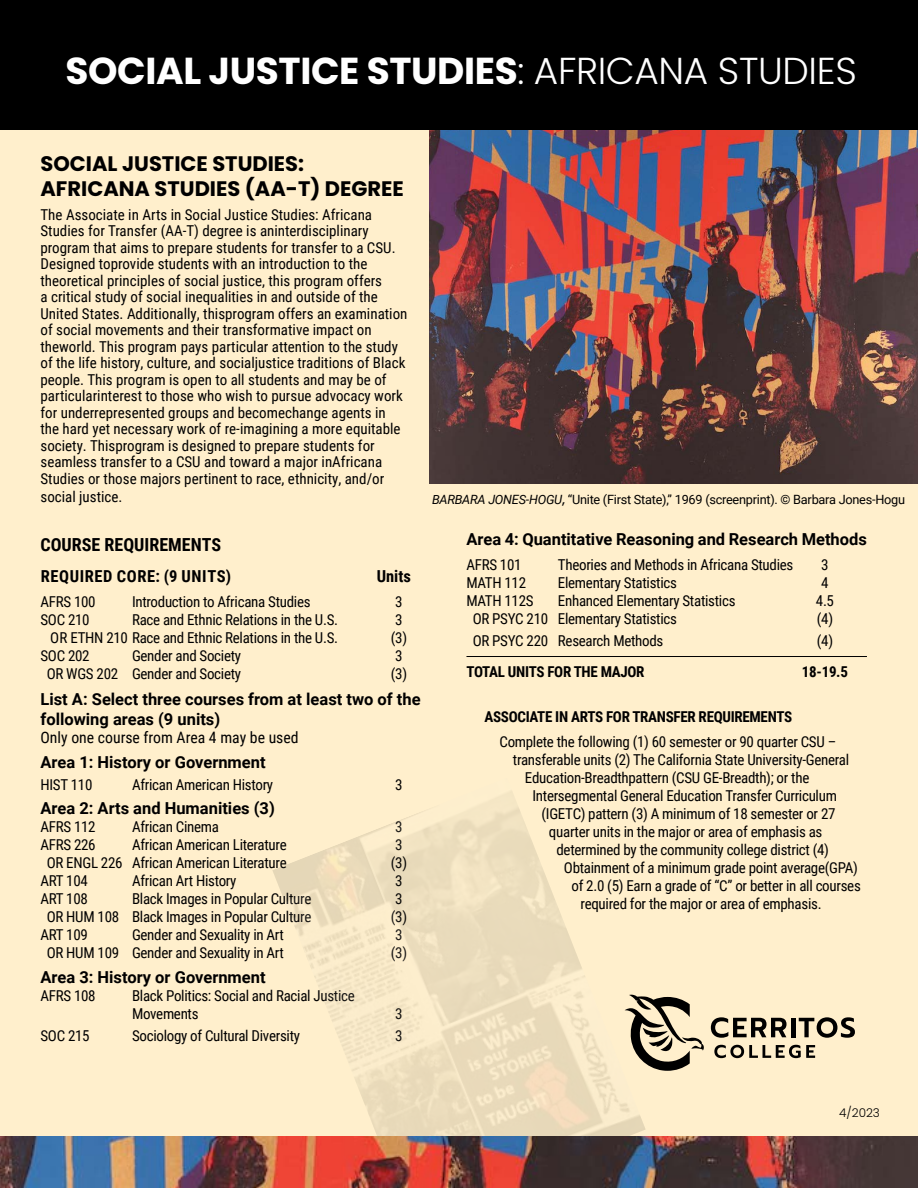
<style>
.page{position:relative;width:918px;height:1188px;background:#fff}
.page>*{position:absolute;margin:0;border:0;box-sizing:border-box;transform-origin:0 0}
.t1{font:700 37.5px "Poppins";letter-spacing:-.01em;color:#fff}
.t2{font:700 21px/25.2px "Poppins";color:#000}
.t3{font:700 18px "Roboto Condensed";color:#000}
.t4{font:700 16.5px/19.8px "Roboto";color:#000}
.t5{font:700 16.5px "Roboto Condensed";letter-spacing:.035em;color:#000}
.t6{font:15.75px "Roboto Condensed";color:#000}
.inside_courese_new{font:15px/18px "Roboto Condensed";letter-spacing:-.02em;color:#000}
.inside_courese_new-2{font:15px/16.5px "Roboto Condensed";color:#000}
.inside_courese_new-3{font:700 15px "Roboto Condensed";letter-spacing:-.02em;color:#000}
.t7{font:12.75px "Roboto";letter-spacing:-.02em;color:#000}
.t8{font:300 12px "Poppins";color:#000}
.s1{font-weight:300}
.s2{font-style:italic}
.s3{font-family:"Poppins";font-weight:500}
</style>
<div class="page">
<div style="left:0;top:0;width:260px;height:1177px;background:#ffefcc"></div>
<div style="left:252px;top:0;width:666px;height:1188px;background:#ffefcc"></div>
<hr style="left:466px;top:656px;width:401px;height:1px;background:#000">
<img style="left:272px;top:791px;width:372px;height:334px">
<img style="left:429px;top:130px;width:489px;height:354px">
<div style="left:0;top:0;width:918px;height:130px;background:#000"></div>
<div style="left:0;top:1125px;width:918px;height:63px;background:#000;opacity:.75"></div>
<svg style="left:711px;top:1017px;width:76px;height:21px"></svg>
<hr style="left:791px;top:1018px;width:4px;height:19px;background:#000">
<svg style="left:799px;top:1017px;width:56px;height:21px"></svg>
<svg style="left:714px;top:1045px;width:101px;height:13px"></svg>
<svg style="left:625px;top:995px;width:79px;height:76px"></svg>
<h2 class="t1" style="left:66px;top:49px;width:793px">SOCIAL JUSTICE STUDIES<span class="s1">: AFRICANA STUDIES</span></h2>
<p class="t2" style="left:41px;top:151px;width:365px">SOCIAL JUSTICE STUDIES:<br>AFRICANA STUDIES (AA-T) DEGREE</p>
<p class="inside_courese_new-2" style="left:41px;top:205px;width:368px">The Associate in Arts in Social Justice Studies: Africana Studies for Transfer (AA-T) degree is aninterdisciplinary program that aims to prepare students for transfer to a CSU.<br>Designed toprovide students with an introduction to the theoretical principles of social justice, this program offers<br>a critical study of social inequalities in and outside of the United States. Additionally, thisprogram offers an examination of social movements and their transformative impact on theworld. This program pays particular attention to the study of the life history, culture, and socialjustice traditions of Black people. This program is open to all students and may be of particularinterest to those who wish to pursue advocacy work for underrepresented groups and becomechange agents in the hard yet necessary work of re-imagining a more equitable society. Thisprogram is designed to prepare students for seamless transfer to a CSU and toward a major inAfricana Studies or those majors pertinent to race, ethnicity, and/or</p>
<p class="inside_courese_new-2" style="left:41px;top:487px;width:83px">social justice.</p>
<p class="t3" style="left:41px;top:532px;width:182px">COURSE REQUIREMENTS</p>
<p class="t5" style="left:41px;top:565px;width:192px">REQUIRED CORE: (9 UNITS)</p>
<p class="t5" style="left:377px;top:565px;width:36px">Units</p>
<p class="inside_courese_new" style="left:41px;top:592px;width:57px">AFRS 100</p>
<p class="inside_courese_new" style="left:132px;top:592px;width:180px">Introduction to Africana Studies</p>
<p class="inside_courese_new" style="left:395px;top:592px;width:9px">3</p>
<p class="inside_courese_new" style="left:41px;top:610px;width:51px">SOC 210</p>
<p class="inside_courese_new" style="left:132px;top:610px;width:208px">Race and Ethnic Relations in the U.S.</p>
<p class="inside_courese_new" style="left:395px;top:610px;width:9px">3</p>
<p class="inside_courese_new" style="left:50px;top:628px;width:289px">OR ETHN 210 Race and Ethnic Relations in the U.S.</p>
<p class="inside_courese_new" style="left:391px;top:628px;width:18px">(3)</p>
<p class="inside_courese_new" style="left:41px;top:646px;width:51px">SOC 202</p>
<p class="inside_courese_new" style="left:132px;top:646px;width:111px">Gender and Society</p>
<p class="inside_courese_new" style="left:395px;top:646px;width:9px">3</p>
<p class="inside_courese_new" style="left:47px;top:664px;width:196px">OR WGS 202 Gender and Society</p>
<p class="inside_courese_new" style="left:391px;top:664px;width:18px">(3)</p>
<p class="t4" style="left:41px;top:689px;width:382px">List A: Select three courses from at least two of the following areas (9 units)</p>
<p class="t6" style="left:41px;top:727px;width:260px">Only one course from Area 4 may be used</p>
<p class="t4" style="left:41px;top:752px;width:227px">Area 1: History or Government</p>
<p class="inside_courese_new" style="left:41px;top:775px;width:53px">HIST 110</p>
<p class="inside_courese_new" style="left:132px;top:775px;width:143px">African American History</p>
<p class="inside_courese_new" style="left:395px;top:775px;width:9px">3</p>
<p class="t4" style="left:41px;top:798px;width:236px">Area 2: Arts and Humanities (3)</p>
<p class="inside_courese_new" style="left:41px;top:817px;width:57px">AFRS 112</p>
<p class="inside_courese_new" style="left:132px;top:817px;width:88px">African Cinema</p>
<p class="inside_courese_new" style="left:395px;top:817px;width:9px">3</p>
<p class="inside_courese_new" style="left:41px;top:835px;width:57px">AFRS 226</p>
<p class="inside_courese_new" style="left:132px;top:835px;width:156px">African American Literature</p>
<p class="inside_courese_new" style="left:395px;top:835px;width:9px">3</p>
<p class="inside_courese_new" style="left:47px;top:853px;width:242px">OR ENGL 226 African American Literature</p>
<p class="inside_courese_new" style="left:391px;top:853px;width:18px">(3)</p>
<p class="inside_courese_new" style="left:41px;top:871px;width:49px">ART 104</p>
<p class="inside_courese_new" style="left:132px;top:871px;width:106px">African Art History</p>
<p class="inside_courese_new" style="left:395px;top:871px;width:9px">3</p>
<p class="inside_courese_new" style="left:41px;top:889px;width:49px">ART 108</p>
<p class="inside_courese_new" style="left:132px;top:889px;width:181px">Black Images in Popular Culture</p>
<p class="inside_courese_new" style="left:395px;top:889px;width:9px">3</p>
<p class="inside_courese_new" style="left:47px;top:907px;width:266px">OR HUM 108 Black Images in Popular Culture</p>
<p class="inside_courese_new" style="left:391px;top:907px;width:18px">(3)</p>
<p class="inside_courese_new" style="left:41px;top:925px;width:49px">ART 109</p>
<p class="inside_courese_new" style="left:132px;top:925px;width:154px">Gender and Sexuality in Art</p>
<p class="inside_courese_new" style="left:395px;top:925px;width:9px">3</p>
<p class="inside_courese_new" style="left:47px;top:943px;width:239px">OR HUM 109 Gender and Sexuality in Art</p>
<p class="inside_courese_new" style="left:391px;top:943px;width:18px">(3)</p>
<p class="t4" style="left:41px;top:967px;width:227px">Area 3: History or Government</p>
<p class="inside_courese_new" style="left:41px;top:986px;width:57px">AFRS 108</p>
<p class="inside_courese_new" style="left:132px;top:986px;width:224px">Black Politics: Social and Racial Justice<br>Movements</p>
<p class="inside_courese_new" style="left:395px;top:1004px;width:9px">3</p>
<p class="inside_courese_new" style="left:41px;top:1026px;width:51px">SOC 215</p>
<p class="inside_courese_new" style="left:132px;top:1026px;width:170px">Sociology of Cultural Diversity</p>
<p class="inside_courese_new" style="left:395px;top:1026px;width:9px">3</p>
<p class="t7" style="left:432px;top:491px;width:475px"><span class="s2">BARBARA JONES-HOGU</span><span class="s3">,</span> “Unite (First State),” 1969 (screenprint). © Barbara Jones-Hogu</p>
<p class="t4" style="left:466px;top:529px;width:402px">Area 4: Quantitative Reasoning and Research Methods</p>
<p class="inside_courese_new" style="left:466px;top:555px;width:57px">AFRS 101</p>
<p class="inside_courese_new" style="left:558px;top:555px;width:237px">Theories and Methods in Africana Studies</p>
<p class="inside_courese_new" style="left:821px;top:555px;width:9px">3</p>
<p class="inside_courese_new" style="left:466px;top:573px;width:61px">MATH 112</p>
<p class="inside_courese_new" style="left:558px;top:573px;width:121px">Elementary Statistics</p>
<p class="inside_courese_new" style="left:821px;top:573px;width:9px">4</p>
<p class="inside_courese_new" style="left:466px;top:591px;width:69px">MATH 112S</p>
<p class="inside_courese_new" style="left:558px;top:591px;width:179px">Enhanced Elementary Statistics</p>
<p class="inside_courese_new" style="left:816px;top:591px;width:20px">4.5</p>
<p class="inside_courese_new" style="left:473px;top:609px;width:206px">OR PSYC 210 Elementary Statistics</p>
<p class="inside_courese_new" style="left:817px;top:609px;width:18px">(4)</p>
<p class="inside_courese_new" style="left:473px;top:631px;width:192px">OR PSYC 220 Research Methods</p>
<p class="inside_courese_new" style="left:817px;top:631px;width:18px">(4)</p>
<p class="inside_courese_new-3" style="left:466px;top:661px;width:180px">TOTAL UNITS FOR THE MAJOR</p>
<p class="inside_courese_new-3" style="left:802px;top:661px;width:47px">18-19.5</p>
<p class="inside_courese_new-3" style="left:484px;top:706px;width:309px">ASSOCIATE IN ARTS FOR TRANSFER REQUIREMENTS</p>
<p class="inside_courese_new" style="left:499px;top:732px;width:338px">Complete the following (1) 60 semester or 90 quarter CSU –</p>
<p class="inside_courese_new" style="left:513px;top:750px;width:338px">transferable units (2) The California State University-General</p>
<p class="inside_courese_new" style="left:525px;top:768px;width:286px">Education-Breadthpattern (CSU GE-Breadth); or the</p>
<p class="inside_courese_new" style="left:532px;top:786px;width:306px">Intersegmental General Education Transfer Curriculum</p>
<p class="inside_courese_new" style="left:541px;top:804px;width:296px">(IGETC) pattern (3) A minimum of 18 semester or 27</p>
<p class="inside_courese_new" style="left:549px;top:822px;width:275px">quarter units in the major or area of emphasis as</p>
<p class="inside_courese_new" style="left:556px;top:840px;width:274px">determined by the community college district (4)</p>
<p class="inside_courese_new" style="left:564px;top:858px;width:295px">Obtainment of a minimum grade point average(GPA)</p>
<p class="inside_courese_new" style="left:571px;top:876px;width:291px">of 2.0 (5) Earn a grade of “C” or better in all courses</p>
<p class="inside_courese_new" style="left:580px;top:894px;width:243px">required for the major or area of emphasis.</p>
<p class="t8" style="left:839px;top:1105px;width:42px">4/2023</p>
</div>
